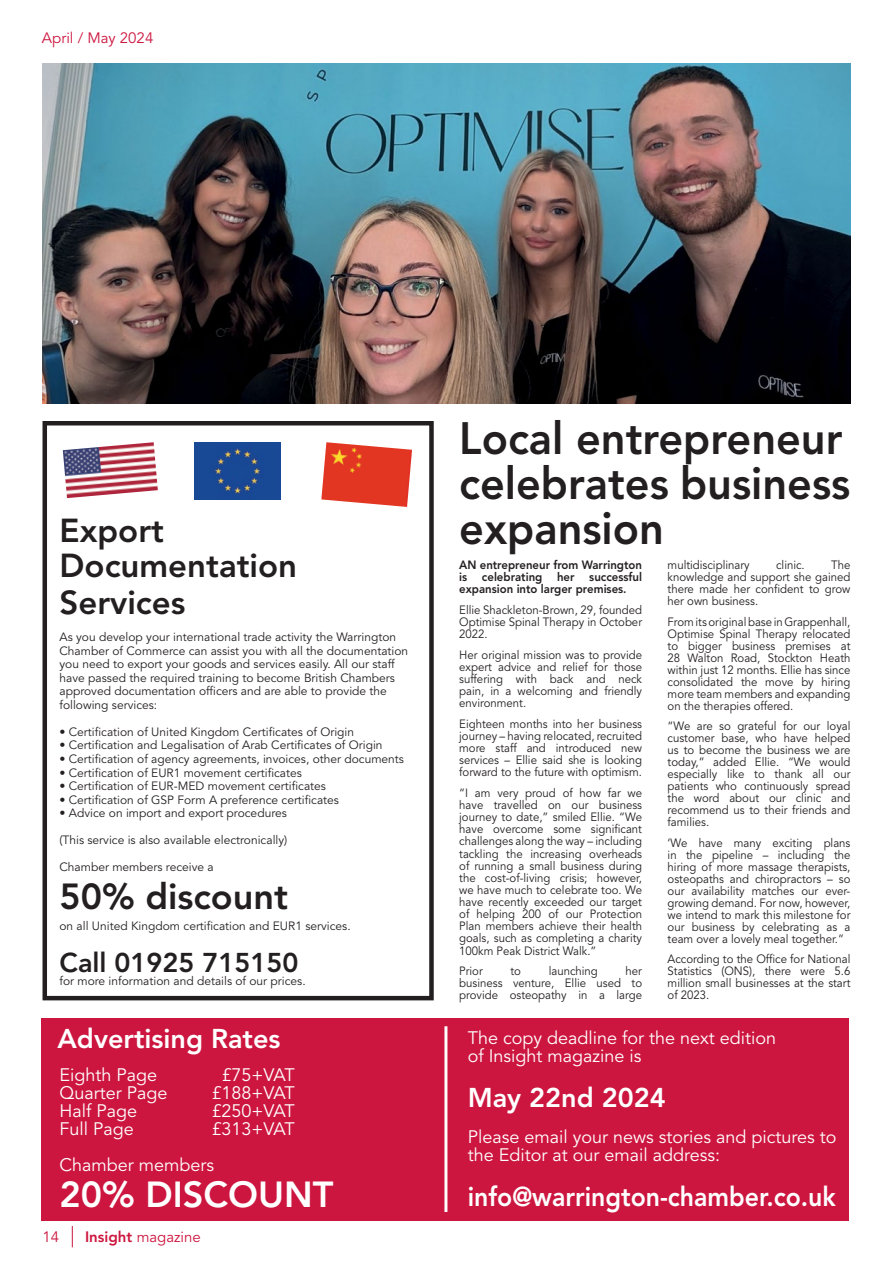
<style>
.page{position:relative;width:893px;height:1263px;background:#fff}
.page>*{position:absolute;margin:0;border:0;box-sizing:border-box;transform-origin:0 0}
.t1{font:800 45px/45px "Avenir LT Std";color:#231f20;scale:.96 1}
.t2{font:800 36px "Avenir LT Std";color:#fff}
.t3{font:800 36px "Avenir LT Std";color:#231f20}
.t4{font:800 33px/34.5px "Avenir LT Std";color:#231f20}
.t5{font:800 27px "Avenir LT Std";color:#fff;scale:.92 1}
.t6{font:800 27px "Avenir LT Std";color:#fff}
.t7{font:800 27px "Avenir LT Std";color:#231f20}
.t8{font:18px/18px "Avenir LT Std";color:#fff}
.t9{font:15px "Avenir LT Std";color:#cd163f}
.t10{font:12px/12px "Avenir LT Std";color:#231f20;text-align:justify;scale:.95 1}
.t11{font:12px/13.5px "Avenir LT Std";color:#231f20}
.t12{font:800 12px/12.1px "Avenir LT Std";color:#231f20;text-align:justify;scale:.95 1}
.s1{font-weight:800}
</style>
<div class="page">
<svg style="left:72px;top:1226px;width:1px;height:21px"></svg>
<div style="left:43px;top:421px;width:391px;height:579px;border:4px solid #231f20"></div>
<div style="left:41px;top:1018px;width:808px;height:202px;background:#cd163f"></div>
<hr style="left:444px;top:1026px;width:3px;height:186px;background:#fff">
<img style="left:195px;top:442px;width:86px;height:58px">
<img style="left:321px;top:442px;width:91px;height:65px">
<img style="left:63px;top:442px;width:95px;height:56px">
<img style="left:43px;top:64px;width:807px;height:340px">
<p class="t9" style="left:42px;top:29px;width:113px">April / May 2024</p>
<h3 class="t4" style="left:60px;top:514px;width:239px">Export<br>Documentation</h3>
<h3 class="t4" style="left:60px;top:586px;width:127px">Services</h3>
<p class="t11" style="left:60px;top:631px;width:350px">As you develop your international trade activity the Warrington Chamber of Commerce can assist you with all the documentation you need to export your goods and services easily. All our staff have passed the required training to become British Chambers approved documentation officers and are able to provide the following services:</p>
<p class="t11" style="left:60px;top:725px;width:296px">• Certification of United Kingdom Certificates of Origin</p>
<p class="t11" style="left:60px;top:739px;width:325px">• Certification and Legalisation of Arab Certificates of Origin</p>
<p class="t11" style="left:60px;top:752px;width:346px">• Certification of agency agreements, invoices, other documents</p>
<p class="t11" style="left:60px;top:766px;width:244px">• Certification of EUR1 movement certificates</p>
<p class="t11" style="left:60px;top:779px;width:268px">• Certification of EUR-MED movement certificates</p>
<p class="t11" style="left:60px;top:793px;width:281px">• Certification of GSP Form A preference certificates</p>
<p class="t11" style="left:60px;top:806px;width:229px">• Advice on import and export procedures</p>
<p class="t11" style="left:60px;top:833px;width:229px">(This service is also available electronically)</p>
<p class="t11" style="left:60px;top:860px;width:156px">Chamber members receive a</p>
<h2 class="t3" style="left:60px;top:875px;width:230px">50% discount</h2>
<p class="t11" style="left:60px;top:919px;width:293px">on all United Kingdom certification and EUR1 services.</p>
<h3 class="t7" style="left:60px;top:946px;width:240px">Call 01925 715150</h3>
<p class="t11" style="left:60px;top:974px;width:248px">for more information and details of our prices.</p>
<h3 class="t6" style="left:57px;top:1022px;width:225px">Advertising Rates</h3>
<h3 class="t8" style="left:59px;top:1066px;width:99px">Eighth Page</h3>
<h3 class="t8" style="left:221px;top:1066px;width:75px">£75+VAT</h3>
<h3 class="t8" style="left:59px;top:1084px;width:109px">Quarter Page</h3>
<h3 class="t8" style="left:211px;top:1084px;width:85px">£188+VAT</h3>
<h3 class="t8" style="left:59px;top:1102px;width:79px">Half Page</h3>
<h3 class="t8" style="left:211px;top:1102px;width:85px">£250+VAT</h3>
<h3 class="t8" style="left:59px;top:1120px;width:76px">Full Page</h3>
<h3 class="t8" style="left:59px;top:1111px;width:237px;line-height:36px;text-indent:152px">£313+VAT<br>Chamber members</h3>
<h2 class="t2" style="left:59px;top:1173px;width:275px">20% DISCOUNT</h2>
<p class="t9" style="left:43px;top:1228px;width:18px">14</p>
<p class="t9" style="left:85px;top:1228px;width:117px"><span class="s1">Insight</span> magazine</p>
<h1 class="t1" style="left:459px;top:416px;width:409px">Local entrepreneur celebrates business expansion</h1>
<p class="t12" style="left:459px;top:559px;width:194px">AN entrepreneur from Warrington is celebrating her successful expansion into larger premises.</p>
<p class="t10" style="left:459px;top:604px;width:194px">Ellie Shackleton-Brown, 29, founded Optimise Spinal Therapy in October 2022.</p>
<p class="t10" style="left:459px;top:649px;width:194px">Her original mission was to provide expert advice and relief for those suffering with back and neck pain, in a welcoming and friendly environment.</p>
<p class="t10" style="left:459px;top:718px;width:194px">Eighteen months into her business journey – having relocated, recruited more staff and introduced new services – Ellie said she is looking forward to the future with optimism.</p>
<p class="t10" style="left:459px;top:787px;width:194px">“I am very proud of how far we have travelled on our business journey to date,” smiled Ellie. “We have overcome some significant challenges along the way – including tackling the increasing overheads of running a small business during the cost-of-living crisis; however, we have much to celebrate too. We have recently exceeded our target of helping 200 of our Protection Plan members achieve their health goals, such as completing a charity 100km Peak District Walk.”</p>
<p class="t10" style="left:459px;top:965px;width:26px">Prior</p>
<p class="t10" style="left:510px;top:965px;width:13px">to</p>
<p class="t10" style="left:549px;top:965px;width:53px">launching</p>
<p class="t10" style="left:668px;top:559px;width:194px;text-indent:164px">The knowledge and support she gained there made her confident to grow her own business.</p>
<p class="t10" style="left:668px;top:616px;width:194px">From its original base in Grappenhall, Optimise Spinal Therapy relocated to bigger business premises at 28 Walton Road, Stockton Heath within just 12 months. Ellie has since consolidated the move by hiring more team members and expanding on the therapies offered.</p>
<p class="t10" style="left:668px;top:720px;width:194px">“We are so grateful for our loyal customer base, who have helped us to become the business we are today,” added Ellie. “We would especially like to thank all our patients who continuously spread the word about our clinic and recommend us to their friends and families.</p>
<p class="t10" style="left:668px;top:837px;width:194px">‘We have many exciting plans in the pipeline – including the hiring of more massage therapists, osteopaths and chiropractors – so our availability matches our ever&shy;growing demand. For now, however, we intend to mark this milestone for our business by celebrating as a team over a lovely meal together.”</p>
<p class="t10" style="left:668px;top:953px;width:194px">According to the Office for National Statistics (ONS), there were 5.6 million small businesses at the start of 2023.</p>
<p class="t10" style="left:668px;top:559px;width:88px">multidisciplinary</p>
<p class="t10" style="left:776px;top:559px;width:32px">clinic.</p>
<p class="t10" style="left:459px;top:965px;width:194px;text-indent:166px">her business venture, Ellie used to provide osteopathy in a large</p>
<h3 class="t8" style="left:468px;top:1029px;width:310px">The copy deadline for the next edition of Insight magazine is</h3>
<h3 class="t6" style="left:468px;top:1082px;width:199px">May 22nd 2024</h3>
<h3 class="t8" style="left:468px;top:1128px;width:370px">Please email your news stories and pictures to the Editor at our email address:</h3>
<h3 class="t5" style="left:468px;top:1181px;width:402px">info@warrington-chamber.co.uk</h3>
</div>
